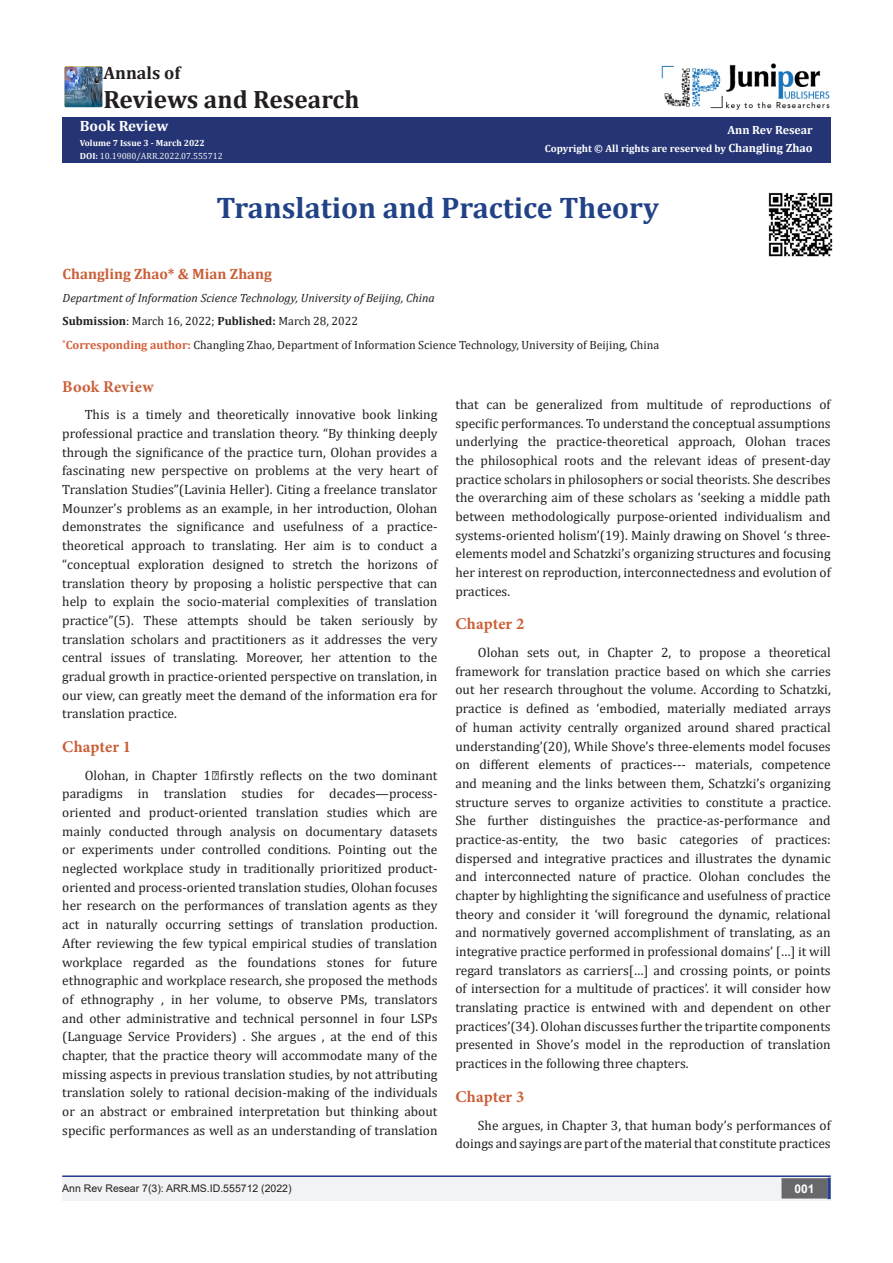
<style>
.page{position:relative;width:893px;height:1263px;background:#fff}
.page>*{position:absolute;margin:0;border:0;box-sizing:border-box;transform-origin:0 0}
.t1{font:700 29.85px "Cambria";color:#214287}
.t2{font:700 25.2px "Cambria";color:#231f20}
.t3{font:700 18px "Cambria";color:#231f20}
.t4{font:700 16.5px "Minion Pro";letter-spacing:.005em;color:#ca5f37}
.t5{font:700 15px "Cambria";color:#ca5f37}
.t6{font:700 15px "Cambria";color:#fff}
.t7{font:13.5px/18.8px "Cambria";color:#231f20;text-align:justify}
.t8{font:12px "Cambria";color:#231f20}
.t9{font:italic 12px "Cambria";color:#231f20}
.t10{font:700 12px "Cambria";color:#fff}
.t11{font:700 12px "Arial";color:#fff}
.t12{font:700 10.5px "Cambria";color:#fff}
.t13{font:10.5px "Arial";color:#231f20}
.t14{font:9px "Cambria";color:#f0f1f2}
.t15{font:700 9px "Cambria";color:#fff}
.s1{font-weight:700;color:#fff}
.s2{font-size:12px}
.s3{font-weight:700}
.s4{font-weight:700;color:#d55e37}
</style>
<div class="page">
<div style="left:62px;top:117px;width:768px;height:45px;background:#253474"></div>
<hr style="left:62px;top:1175px;width:769px;height:1px;background:#253f8e">
<div style="left:62px;top:1176px;width:441px;height:25px;background:#f2f3f4"></div>
<div style="left:503px;top:1176px;width:328px;height:25px;background:#f2f3f4"></div>
<div style="left:782px;top:1179px;width:45px;height:19px;background:#68676a"></div>
<div style="left:781px;top:1178px;width:46px;height:20px;border:2px solid #68676a"></div>
<svg style="left:827px;top:1178px;width:4px;height:21px"></svg>
<hr style="left:62px;top:1176px;width:769px;height:1px;background:#253f8e">
<img style="left:662px;top:63px;width:168px;height:47px">
<img style="left:64px;top:66px;width:38px;height:41px">
<img style="left:768px;top:192px;width:65px;height:65px">
<p class="t3" style="left:103px;top:60px;width:79px">Annals of</p>
<p class="t2" style="left:103px;top:81px;width:258px">Reviews and Research</p>
<p class="t6" style="left:80px;top:115px;width:90px">Book Review</p>
<p class="t15" style="left:80px;top:136px;width:127px">Volume 7 Issue 3 - March 2022</p>
<p class="t14" style="left:80px;top:151px;width:144px"><span class="s1">DOI:</span> 10.19080/ARR.2022.07.555712</p>
<p class="t10" style="left:727px;top:121px;width:87px">Ann Rev Resear</p>
<p class="t12" style="left:545px;top:141px;width:269px">Copyright © All rights are reserved by <span class="s2">Changling Zhao</span></p>
<p class="t1" style="left:216px;top:187px;width:444px">Translation and Practice Theory</p>
<p class="t5" style="left:63px;top:263px;width:211px">Changling Zhao* &amp; Mian Zhang</p>
<p class="t9" style="left:63px;top:289px;width:374px">Department of Information Science Technology, University of Beijing, China</p>
<p class="t8" style="left:63px;top:314px;width:297px"><span class="s3">Submission</span>: March 16, 2022; <span class="s3">Published:</span> March 28, 2022</p>
<p class="t8" style="left:63px;top:337px;width:598px"><sup>*</sup><span class="s4">Corresponding author:</span> Changling Zhao, Department of Information Science Technology, University of Beijing, China</p>
<p class="t4" style="left:62px;top:375px;width:93px">Book Review</p>
<p class="t7" style="left:62px;top:405px;width:377px;text-indent:22px">This is a timely and theoretically innovative book linking professional practice and translation theory. “By thinking deeply through the significance of the practice turn, Olohan provides a fascinating new perspective on problems at the very heart of Translation Studies”(Lavinia Heller). Citing a freelance translator Mounzer’s problems as an example, in her introduction, Olohan demonstrates the significance and usefulness of a practice&shy;theoretical approach to translating. Her aim is to conduct a “conceptual exploration designed to stretch the horizons of translation theory by proposing a holistic perspective that can help to explain the socio-material complexities of translation practice”(5). These attempts should be taken seriously by translation scholars and practitioners as it addresses the very central issues of translating. Moreover, her attention to the gradual growth in practice-oriented perspective on translation, in our view, can greatly meet the demand of the information era for translation practice.</p>
<p class="t4" style="left:62px;top:735px;width:70px">Chapter 1</p>
<p class="t7" style="left:62px;top:766px;width:377px;text-indent:22px">Olohan, in Chapter 1，firstly reflects on the two dominant paradigms in translation studies for decades—process&shy;oriented and product-oriented translation studies which are mainly conducted through analysis on documentary datasets or experiments under controlled conditions. Pointing out the neglected workplace study in traditionally prioritized product&shy;oriented and process-oriented translation studies, Olohan focuses her research on the performances of translation agents as they act in naturally occurring settings of translation production.<br>After reviewing the few typical empirical studies of translation workplace regarded as the foundations stones for future ethnographic and workplace research, she proposed the methods of ethnography , in her volume, to observe PMs, translators and other administrative and technical personnel in four LSPs (Language Service Providers) . She argues , at the end of this chapter, that the practice theory will accommodate many of the missing aspects in previous translation studies, by not attributing translation solely to rational decision-making of the individuals or an abstract or embrained interpretation but thinking about specific performances as well as an understanding of translation</p>
<p class="t7" style="left:455px;top:395px;width:377px">that can be generalized from multitude of reproductions of specific performances. To understand the conceptual assumptions underlying the practice-theoretical approach, Olohan traces the philosophical roots and the relevant ideas of present-day practice scholars in philosophers or social theorists. She describes the overarching aim of these scholars as ‘seeking a middle path between methodologically purpose-oriented individualism and systems-oriented holism’(19). Mainly drawing on Shovel ‘s three&shy;elements model and Schatzki’s organizing structures and focusing her interest on reproduction, interconnectedness and evolution of practices.</p>
<p class="t4" style="left:455px;top:613px;width:70px">Chapter 2</p>
<p class="t7" style="left:455px;top:643px;width:377px;text-indent:22px">Olohan sets out, in Chapter 2, to propose a theoretical framework for translation practice based on which she carries out her research throughout the volume. According to Schatzki, practice is defined as ‘embodied, materially mediated arrays of human activity centrally organized around shared practical understanding’(20), While Shove’s three-elements model focuses on different elements of practices--- materials, competence and meaning and the links between them, Schatzki’s organizing structure serves to organize activities to constitute a practice.<br>She further distinguishes the practice-as-performance and practice-as-entity, the two basic categories of practices: dispersed and integrative practices and illustrates the dynamic and interconnected nature of practice. Olohan concludes the chapter by highlighting the significance and usefulness of practice theory and consider it ‘will foreground the dynamic, relational and normatively governed accomplishment of translating, as an integrative practice performed in professional domains’ […] it will regard translators as carriers[…] and crossing points, or points of intersection for a multitude of practices’. it will consider how translating practice is entwined with and dependent on other practices’(34). Olohan discusses further the tripartite components presented in Shove’s model in the reproduction of translation practices in the following three chapters.</p>
<p class="t4" style="left:455px;top:1085px;width:70px">Chapter 3</p>
<p class="t7" style="left:455px;top:1115px;width:377px;text-align:right">She argues, in Chapter 3, that human body’s performances of doings and sayings are part of the material that constitute practices</p>
<p class="t13" style="left:62px;top:1181px;width:231px">Ann Rev Resear 7(3): ARR.MS.ID.555712 (2022)</p>
<p class="t11" style="left:794px;top:1180px;width:22px">001</p>
</div>
